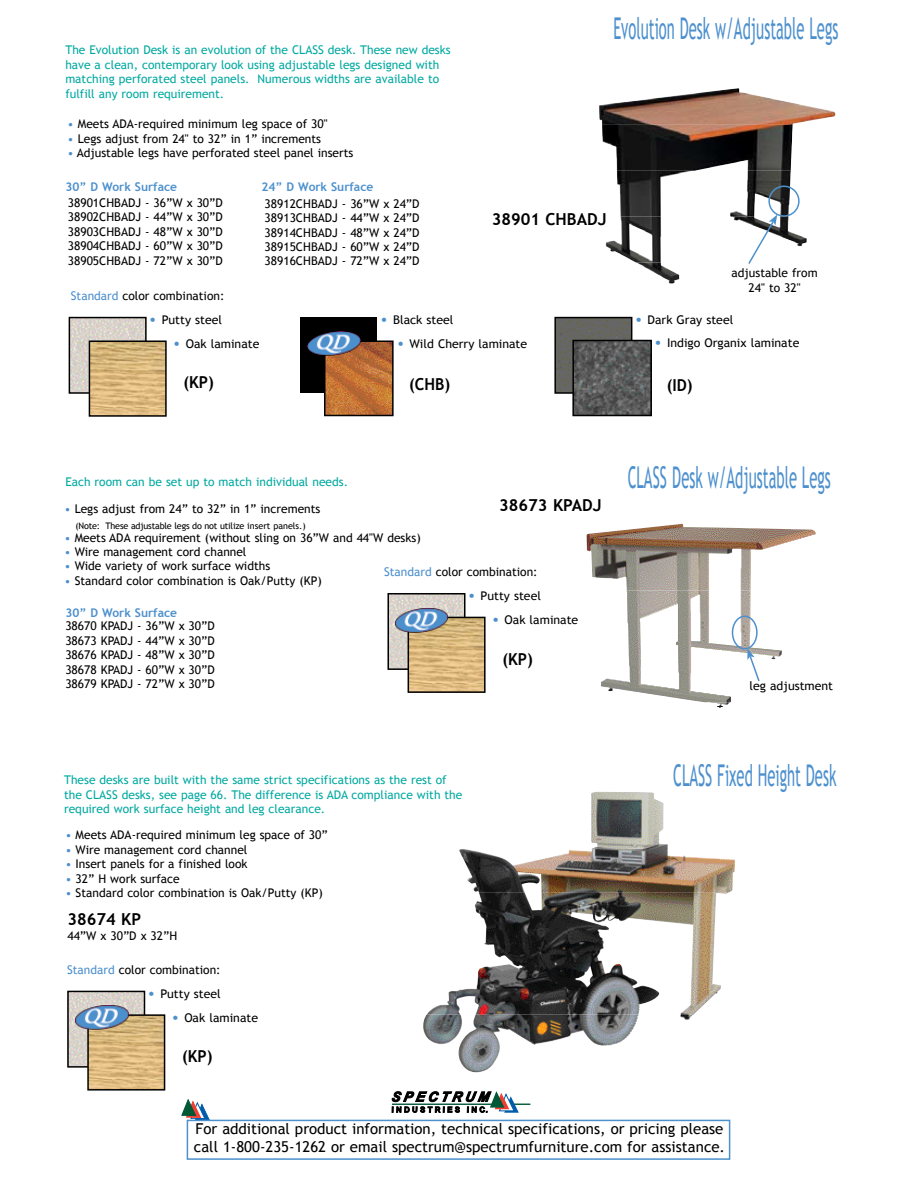
<style>
.page{position:relative;width:918px;height:1188px;background:#fff}
.page>*{position:absolute;margin:0;border:0;box-sizing:border-box;transform-origin:0 0}
.t1{font:30px "Trebuchet MS";color:#4d90cd;scale:.49 1}
.t2{font:700 16.5px "Trebuchet MS";color:#000}
.t3{font:700 16.5px "Trebuchet MS";color:#000;scale:.95 1}
.t4{font:15px/18px "Trebuchet MS";color:#000}
.t5{font:12px/14.4px "Trebuchet MS";color:#000;text-align:justify}
.t6{font:12px/14.4px "Trebuchet MS";color:#00a9a1}
.t7{font:700 12px "Trebuchet MS";color:#4d90cd}
.t8{font:9px "Trebuchet MS";letter-spacing:-.02em;color:#000}
.s1{color:#4d90cd}
.s2{font-size:15px;color:#4d90cd}
</style>
<div class="page">
<hr style="left:392px;top:1104px;width:138px;height:1px;background:#005837">
<svg style="left:392px;top:1091px;width:127px;height:22px"></svg>
<svg style="left:182px;top:1099px;width:28px;height:21px"></svg>
<div style="left:187px;top:1120px;width:543px;height:40px;border:2px solid #4d90cd"></div>
<img style="left:599px;top:88px;width:237px;height:37px">
<img style="left:602px;top:125px;width:191px;height:46px">
<img style="left:617px;top:171px;width:174px;height:46px">
<img style="left:606px;top:217px;width:201px;height:46px">
<img style="left:637px;top:263px;width:42px;height:21px">
<img style="left:586px;top:524px;width:230px;height:67px">
<img style="left:601px;top:591px;width:181px;height:111px">
<img style="left:705px;top:702px;width:25px;height:6px">
<div style="left:732px;top:616px;width:26px;height:34px;border:2px solid #4d90cd;border-radius:50%"></div>
<img style="left:459px;top:792px;width:276px;height:100px">
<img style="left:427px;top:892px;width:232px;height:123px">
<img style="left:423px;top:1015px;width:270px;height:58px">
<img style="left:557px;top:320px;width:72px;height:71px">
<div style="left:554px;top:317px;width:78px;height:77px;border:2px solid #000"></div>
<img style="left:575px;top:343px;width:74px;height:70px">
<div style="left:572px;top:340px;width:80px;height:76px;border:2px solid #000"></div>
<img style="left:72px;top:320px;width:72px;height:71px">
<div style="left:69px;top:317px;width:78px;height:77px;border:2px solid #000"></div>
<div style="left:301px;top:318px;width:76px;height:75px;background:#000"></div>
<img style="left:327px;top:343px;width:64px;height:70px">
<div style="left:324px;top:340px;width:70px;height:76px;border:2px solid #000"></div>
<img style="left:92px;top:343px;width:72px;height:71px">
<div style="left:89px;top:340px;width:78px;height:77px;border:2px solid #000"></div>
<img style="left:70px;top:994px;width:72px;height:71px">
<div style="left:67px;top:991px;width:78px;height:77px;border:2px solid #000"></div>
<img style="left:90px;top:1017px;width:72px;height:71px">
<div style="left:87px;top:1014px;width:78px;height:77px;border:2px solid #000"></div>
<img style="left:307px;top:331px;width:53px;height:25px">
<img style="left:390px;top:596px;width:72px;height:71px">
<div style="left:387px;top:593px;width:78px;height:77px;border:2px solid #000"></div>
<img style="left:411px;top:620px;width:72px;height:70px">
<div style="left:408px;top:617px;width:78px;height:76px;border:2px solid #000"></div>
<img style="left:395px;top:609px;width:53px;height:24px">
<img style="left:76px;top:1006px;width:53px;height:24px">
<svg style="left:747px;top:649px;width:14px;height:34px"></svg>
<svg style="left:747px;top:215px;width:30px;height:49px"></svg>
<div style="left:768px;top:186px;width:32px;height:31px;border:2px solid #4d90cd;border-radius:50%"></div>
<p class="t6" style="left:65px;top:43px;width:387px">The Evolution Desk is an evolution of the CLASS desk. These new desks have a clean, contemporary look using adjustable legs designed with matching perforated steel panels. Numerous widths are available to fulfill any room requirement.</p>
<p class="t5" style="left:68px;top:117px;width:262px"><span class="s1">•</span> Meets ADA-required minimum leg space of 30"</p>
<p class="t5" style="left:68px;top:131px;width:255px"><span class="s1">•</span> Legs adjust from 24" to 32” in 1” increments</p>
<p class="t5" style="left:68px;top:146px;width:287px"><span class="s1">•</span> Adjustable legs have perforated steel panel inserts</p>
<p class="t5" style="left:68px;top:196px;width:157px">38901CHBADJ - 36”W x 30”D 38902CHBADJ - 44”W x 30”D 38903CHBADJ - 48”W x 30”D 38904CHBADJ - 60”W x 30”D 38905CHBADJ - 72”W x 30”D</p>
<p class="t7" style="left:65px;top:180px;width:113px">30” D Work Surface</p>
<p class="t7" style="left:262px;top:180px;width:113px">24” D Work Surface</p>
<p class="t5" style="left:265px;top:196px;width:157px">38912CHBADJ - 36”W x 24”D 38913CHBADJ - 44”W x 24”D 38914CHBADJ - 48”W x 24”D 38915CHBADJ - 60”W x 24”D 38916CHBADJ - 72”W x 24”D</p>
<p class="t5" style="left:71px;top:289px;width:155px"><span class="s1">Standard</span> color combination:</p>
<p class="t5" style="left:149px;top:313px;width:75px"><span class="s2">•</span> Putty steel</p>
<p class="t5" style="left:380px;top:313px;width:75px"><span class="s2">•</span> Black steel</p>
<h2 class="t2" style="left:492px;top:208px;width:116px">38901 CHBADJ</h2>
<p class="t5" style="left:173px;top:337px;width:88px"><span class="s2">•</span> Oak laminate</p>
<p class="t5" style="left:397px;top:337px;width:132px"><span class="s2">•</span> Wild Cherry laminate</p>
<h1 class="t1" style="left:613px;top:11px;width:461px">Evolution Desk w/Adjustable Legs</h1>
<p class="t5" style="left:732px;top:266px;width:88px;text-align:center">adjustable from<br>24" to 32"</p>
<p class="t5" style="left:635px;top:313px;width:100px"><span class="s2">•</span> Dark Gray steel</p>
<p class="t5" style="left:654px;top:336px;width:147px"><span class="s2">•</span> Indigo Organix laminate</p>
<h2 class="t3" style="left:184px;top:372px;width:33px">(KP)</h2>
<p class="t6" style="left:65px;top:475px;width:284px">Each room can be set up to match individual needs.</p>
<h2 class="t3" style="left:409px;top:374px;width:45px">(CHB)</h2>
<h2 class="t3" style="left:667px;top:375px;width:29px">(ID)</h2>
<h1 class="t1" style="left:628px;top:460px;width:416px">CLASS Desk w/Adjustable Legs</h1>
<h2 class="t2" style="left:499px;top:495px;width:104px">38673 KPADJ</h2>
<p class="t5" style="left:64px;top:502px;width:257px"><span class="s1">•</span> Legs adjust from 24” to 32” in 1” increments</p>
<p class="t5" style="left:64px;top:530px;width:358px"><span class="s1">•</span> Meets ADA requirement (without sling on 36”W and 44"W desks)</p>
<p class="t5" style="left:64px;top:545px;width:184px"><span class="s1">•</span> Wire management cord channel</p>
<p class="t5" style="left:64px;top:559px;width:207px"><span class="s1">•</span> Wide variety of work surface widths</p>
<p class="t5" style="left:64px;top:574px;width:259px"><span class="s1">•</span> Standard color combination is Oak/Putty (KP)</p>
<p class="t8" style="left:76px;top:520px;width:232px">(Note: These adjustable legs do not utilize insert panels.)</p>
<p class="t5" style="left:384px;top:565px;width:155px"><span class="s1">Standard</span> color combination:</p>
<p class="t5" style="left:492px;top:613px;width:88px"><span class="s2">•</span> Oak laminate</p>
<p class="t5" style="left:468px;top:589px;width:75px"><span class="s2">•</span> Putty steel</p>
<p class="t7" style="left:65px;top:605px;width:113px">30” D Work Surface</p>
<p class="t5" style="left:65px;top:619px;width:151px">38670 KPADJ - 36”W x 30”D 38673 KPADJ - 44”W x 30”D 38676 KPADJ - 48”W x 30”D 38678 KPADJ - 60”W x 30”D 38679 KPADJ - 72”W x 30”D</p>
<h2 class="t3" style="left:502px;top:648px;width:33px">(KP)</h2>
<p class="t6" style="left:64px;top:773px;width:400px">These desks are built with the same strict specifications as the rest of the CLASS desks, see page 66. The difference is ADA compliance with the required work surface height and leg clearance.</p>
<p class="t5" style="left:65px;top:828px;width:264px"><span class="s1">•</span> Meets ADA-required minimum leg space of 30”</p>
<p class="t5" style="left:65px;top:843px;width:184px"><span class="s1">•</span> Wire management cord channel</p>
<p class="t5" style="left:65px;top:857px;width:184px"><span class="s1">•</span> Insert panels for a finished look</p>
<p class="t5" style="left:65px;top:871px;width:116px"><span class="s1">•</span> 32” H work surface</p>
<p class="t5" style="left:65px;top:886px;width:259px"><span class="s1">•</span> Standard color combination is Oak/Putty (KP)</p>
<h2 class="t2" style="left:67px;top:909px;width:75px">38674 KP</h2>
<p class="t5" style="left:67px;top:928px;width:111px">44”W x 30”D x 32”H</p>
<p class="t5" style="left:67px;top:963px;width:155px"><span class="s1">Standard</span> color combination:</p>
<p class="t5" style="left:171px;top:1010px;width:88px"><span class="s2">•</span> Oak laminate</p>
<p class="t5" style="left:147px;top:986px;width:75px"><span class="s2">•</span> Putty steel</p>
<h2 class="t3" style="left:182px;top:1046px;width:33px">(KP)</h2>
<p class="t5" style="left:750px;top:678px;width:85px">leg adjustment</p>
<h1 class="t1" style="left:673px;top:758px;width:335px">CLASS Fixed Height Desk</h1>
<p class="t4" style="left:194px;top:1120px;width:533px">For additional product information, technical specifications, or pricing please call 1-800-235-1262 or email spectrum@spectrumfurniture.com for assistance.</p>
</div>
